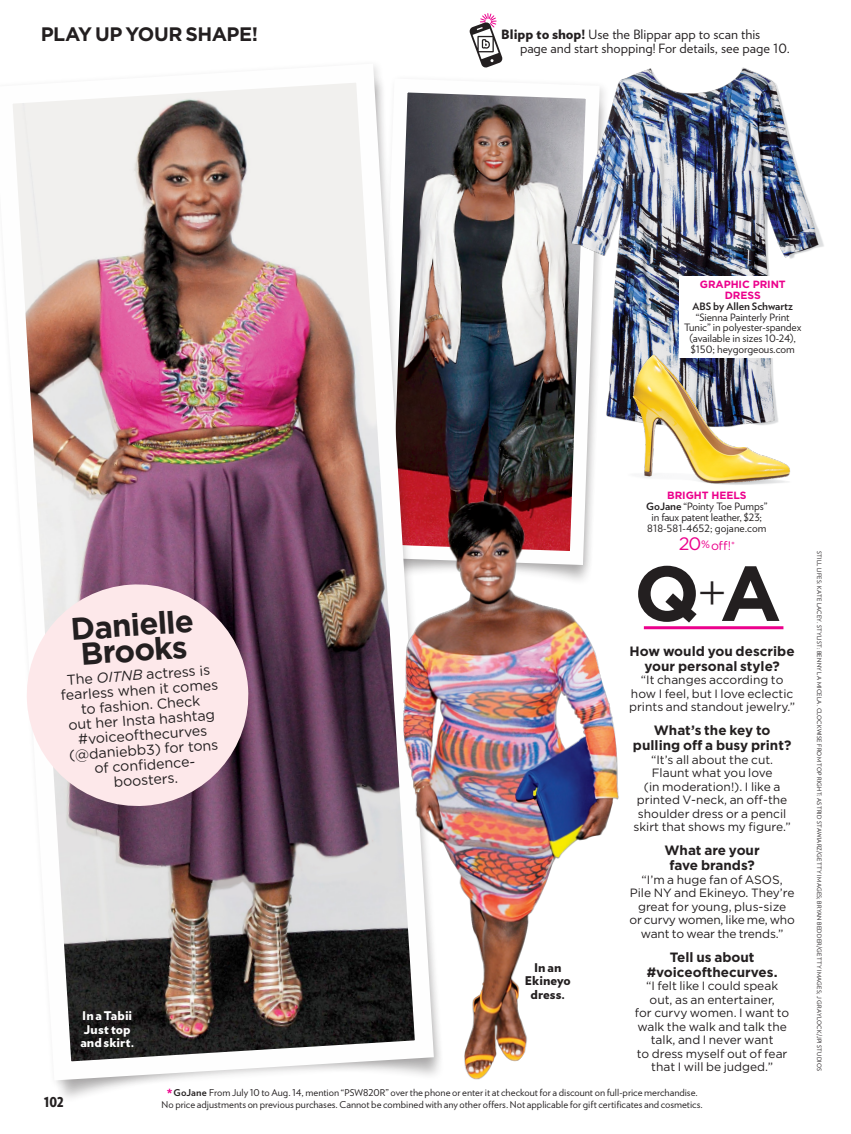
<style>
.page{position:relative;width:851px;height:1134px;background:#fff}
.page>*{position:absolute;margin:0;border:0;box-sizing:border-box;transform-origin:0 0}
.t1{font:700 77.55px "Gotham";color:#231f20}
.t2{font:700 31.2px/25.3px "Gotham";color:#231f20}
.t3{font:700 19.5px "Gotham";letter-spacing:-.025em;color:#231f20}
.t4{font:900 15px "Verlag Condensed";color:#231f20}
.t5{font:14.25px/15px "Gotham";color:#231f20;text-align:center}
.t6{font:700 13.5px/15px "Gotham";color:#231f20;text-align:center}
.t7{font:12.75px/14.2px "Verlag Text";color:#231f20}
.t8{font:12.3px "Gotham Rounded";color:#ec008c}
.t9{font:12px/13.5px "Gotham";color:#231f20;text-align:center}
.t10{font:900 12px/13.5px "Verlag Text";letter-spacing:.005em;color:#fff}
.t11{font:900 12px/13.5px "Verlag Text";letter-spacing:.005em;color:#231f20;text-align:center}
.t12{font:700 10.5px/10.9px "Gotham";letter-spacing:-.005em;color:#ec008c;text-align:center}
.t13{font:10.2px/10.8px "Verlag Text";letter-spacing:-.005em;color:#231f20;text-align:center}
.t14{font:700 10.2px "Verlag Text";letter-spacing:-.005em;color:#231f20}
.t15{font:9.3px/12px "Verlag Text";color:#231f20;text-align:center}
.t16{font:6px "Verlag Text";letter-spacing:.035em;color:#231f20}
.s1{font-weight:900}
.s2{font-style:italic}
.s3{font-weight:700}
.s4{font-size:18px}
.s5{font-size:10.65px}
.s6{font-weight:300;font-size:48.45px}
.s7{font-family:"Verlag Condensed";font-weight:700;font-size:19.5px;color:#ec008c}
</style>
<div class="page">
<img style="left:444px;top:93px;width:150px;height:399px">
<img style="left:13px;top:66px;width:430px;height:1024px">
<img style="left:388px;top:492px;width:231px;height:598px">
<img style="left:643px;top:436px;width:147px;height:49px">
<img style="left:560px;top:67px;width:264px;height:369px">
<svg style="left:23px;top:580px;width:229px;height:230px;fill:#fde8ea"></svg>
<hr style="left:644px;top:626px;width:139px;height:3px;background:#ec008c">
<div style="left:679px;top:276px;width:127px;height:82px;background:#fff"></div>
<svg style="left:469px;top:13px;width:34px;height:55px"></svg>
<h3 class="t3" style="left:41px;top:21px;width:219px">PLAY UP YOUR SHAPE!</h3>
<p class="t7" style="left:520px;top:28px;width:271px;text-indent:-19px"><span class="s1">Blipp to shop!</span> Use the Blippar app to scan this page and start shopping! For details, see page 10.</p>
<p class="t12" style="left:699px;top:279px;width:87px">GRAPHIC PRINT<br>DRESS</p>
<p class="t14" style="left:692px;top:300px;width:102px">ABS by Allen Schwartz</p>
<p class="t13" style="left:684px;top:312px;width:119px">“Sienna Painterly Print<br>Tunic” in polyester-spandex (available in sizes 10-24), $150; heygorgeous.com</p>
<h2 class="t2" style="left:70px;top:616px;width:125px;rotate:-4deg">Danielle<br>Brooks</h2>
<p class="t5" style="left:59px;top:673px;width:159px;rotate:-4deg">The <span class="s2">OITNB</span> actress is fearless when it comes to fashion. Check<br>out her Insta hashtag #voiceofthecurves (@daniebb3) for tons of confi dence&shy;boosters.</p>
<p class="t10" style="left:80px;top:1009px;width:55px">In a Tabii<br>Just top and skirt.</p>
<p class="t11" style="left:525px;top:961px;width:47px">In an<br>Ekineyo dress.</p>
<p class="t12" style="left:667px;top:490px;width:81px">BRIGHT HEELS</p>
<p class="t13" style="left:646px;top:501px;width:123px"><span class="s3">GoJane</span> “Pointy Toe Pumps” in faux patent leather, $23;<br>818-581-4652; gojane.com</p>
<p class="t8" style="left:679px;top:537px;width:57px"><span class="s4">20</span><span class="s5">%</span>off!<sup>*</sup></p>
<h1 class="t1" style="left:634px;top:542px;width:149px">Q A<span class="s6">+</span></h1>
<p class="t6" style="left:629px;top:643px;width:166px">How would you describe your personal style?</p>
<p class="t9" style="left:629px;top:673px;width:168px">“It changes according to how I feel, but I love eclectic prints and standout jewelry.”</p>
<p class="t6" style="left:633px;top:723px;width:160px">What’s the key to pulling off a busy print?</p>
<p class="t9" style="left:633px;top:752px;width:159px">“It’s all about the cut.<br>Flaunt what you love<br>(in moderation!). I like a printed V-neck, an off-the shoulder dress or a pencil skirt that shows my figure.”</p>
<p class="t6" style="left:664px;top:843px;width:97px">What are your fave brands?</p>
<p class="t9" style="left:629px;top:872px;width:167px">“I’m a huge fan of ASOS,<br>Pile NY and Ekineyo. They’re great for young, plus-size<br>or curvy women, like me, who want to wear the trends.”</p>
<p class="t6" style="left:646px;top:949px;width:132px">Tell us about #voiceofthecurves.</p>
<p class="t9" style="left:635px;top:979px;width:156px">“I felt like I could speak out, as an entertainer,<br>for curvy women. I want to walk the walk and talk the talk, and I never want<br>to dress myself out of fear that I will be judged.”</p>
<p class="t4" style="left:44px;top:1090px;width:21px">102</p>
<p class="t15" style="left:161px;top:1086px;width:543px"><span class="s7">*</span> <span class="s3">GoJane</span> From July 10 to Aug. 14, mention “PSW820R” over the phone or enter it at checkout for a discount on full-price merchandise.<br>No price adjustments on previous purchases. Cannot be combined with any other offers. Not applicable for gift certificates and cosmetics.</p>
<p class="t16" style="left:823px;top:551px;width:522px;rotate:90deg">STILL LIFES: KATE LACEY. STYLIST: BENNY LA MICELA. CLOCKWISE FROM TOP RIGHT: ASTRID STAWIARZ/GETTY IMAGES; BRYAN BEDDER/GETTY IMAGES; J GRAYLOCK/JPI STUDIOS</p>
</div>
